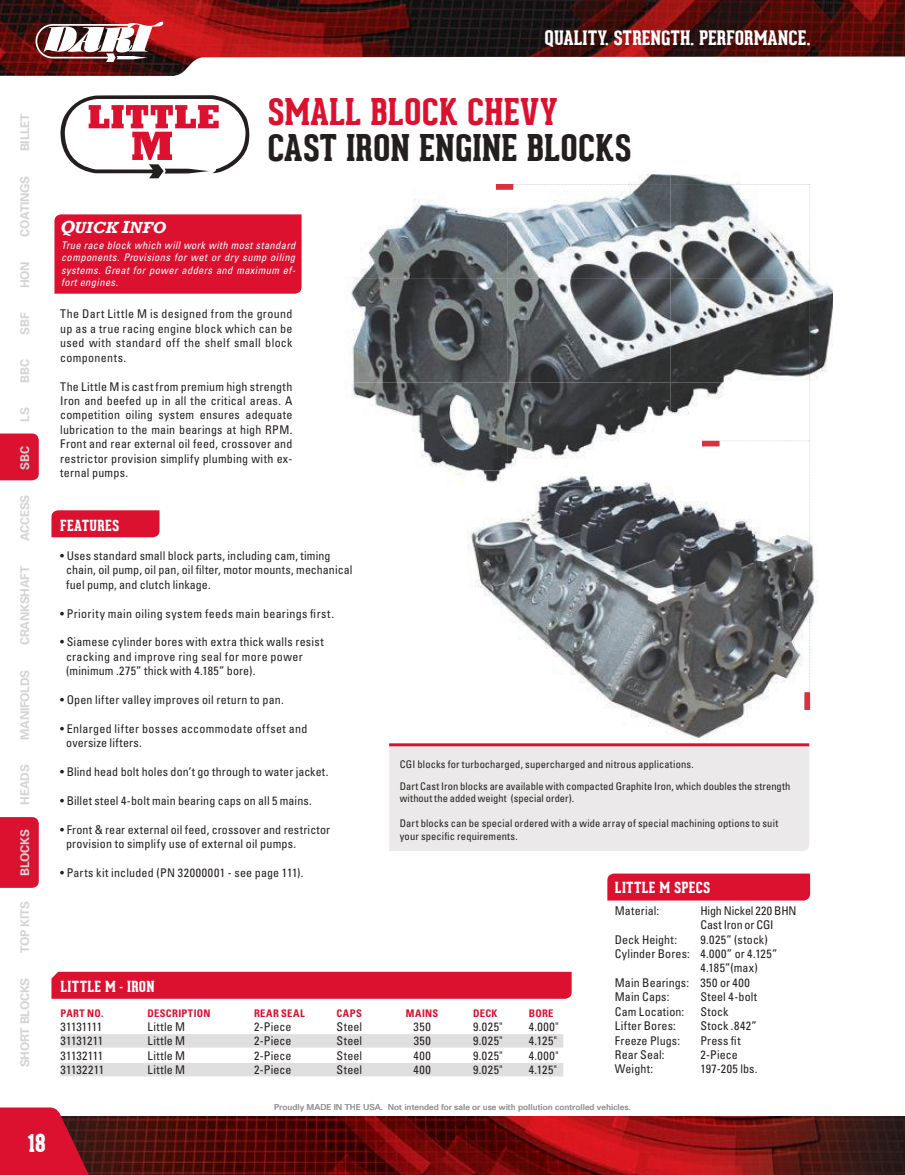
<style>
.page{position:relative;width:905px;height:1175px;background:#fff}
.page>*{position:absolute;margin:0;border:0;box-sizing:border-box;transform-origin:0 0}
.t1{font:800 36px "Geared Slab";color:#241f1f}
.t2{font:800 36px "Geared Slab";color:#db112f}
.t3{font:800 24px "Geared Slab";color:#fff}
.t4{font:800 19.5px "Geared Slab";color:#fff}
.t5{font:italic 700 16.5px "Rockwell";letter-spacing:.02em;color:#fff}
.t6{font:800 15px "Geared Slab";letter-spacing:.025em;color:#fff}
.t7{font:condensed 12px/14.4px "Univers";letter-spacing:.02em;color:#241f1f}
.t8{font:700 12px "Univers";letter-spacing:-.02em;color:#d5d4d5}
.t9{font:condensed 12px/14.4px "Univers";letter-spacing:-.01em;color:#241f1f}
.t10{font:condensed 12px "Univers";color:#241f1f}
.t11{font:condensed 12px "Univers";letter-spacing:-.03em;color:#241f1f}
.t12{font:condensed 10.5px/21.6px "Univers";letter-spacing:.01em;color:#241f1f}
.t13{font:italic condensed 10.5px/12.6px "Univers";letter-spacing:.035em;color:#fff;text-align:justify}
.t14{font:700 condensed 10.5px "Univers";letter-spacing:.03em;color:#db112f}
.t15{font:8.25px "Univers";color:#969698}
.s1{font-size:18px}
</style>
<div class="page">
<div style="left:389px;top:746px;width:420px;height:105px;background:#ebe9e9"></div>
<div style="left:51px;top:971px;width:520px;height:27px;background:#db112f"></div>
<div style="left:607px;top:873px;width:203px;height:27px;background:#db112f"></div>
<div style="left:60px;top:1034px;width:503px;height:13px;background:#e0dfdf"></div>
<div style="left:60px;top:1062px;width:503px;height:14px;background:#e0dfdf"></div>
<div style="left:54px;top:214px;width:247px;height:80px;background:#db112f"></div>
<svg style="left:60px;top:95px;width:189px;height:83px"></svg>
<div style="left:51px;top:510px;width:108px;height:27px;background:#db112f"></div>
<hr style="left:389px;top:743px;width:420px;height:3px;background:#db112f">
<img style="left:351px;top:174px;width:482px;height:302px">
<img style="left:351px;top:174px;width:319px;height:208px">
<img style="left:496px;top:184px;width:17px;height:5px">
<img style="left:467px;top:470px;width:351px;height:270px">
<img style="left:804px;top:706px;width:6px;height:4px">
<svg style="left:513px;top:184px;width:297px;height:522px"></svg>
<div style="left:0;top:433px;width:39px;height:47px;background:#db112f"></div>
<div style="left:0;top:817px;width:39px;height:70px;background:#db112f"></div>
<img style="left:0;top:0;width:904px;height:76px">
<img style="left:36px;top:22px;width:127px;height:40px">
<img style="left:102px;top:1116px;width:802px;height:58px">
<svg style="left:0;top:1107px;width:102px;height:67px;background:#b92136"></svg>
<h3 class="t4" style="left:544px;top:27px;width:267px">QUALITY. STRENGTH. PERFORMANCE.</h3>
<p class="t8" style="left:17px;top:151px;width:40px;rotate:-90deg">BILLET</p>
<p class="t8" style="left:17px;top:237px;width:62px;rotate:-90deg">COATINGS</p>
<p class="t8" style="left:17px;top:288px;width:28px;rotate:-90deg">HON</p>
<p class="t8" style="left:17px;top:335px;width:24px;rotate:-90deg">SBF</p>
<p class="t8" style="left:17px;top:383px;width:25px;rotate:-90deg">BBC</p>
<p class="t8" style="left:17px;top:422px;width:16px;rotate:-90deg">LS</p>
<p class="t8" style="left:17px;top:470px;width:25px;rotate:-90deg">SBC</p>
<p class="t8" style="left:17px;top:541px;width:48px;rotate:-90deg">ACCESS</p>
<p class="t8" style="left:17px;top:645px;width:81px;rotate:-90deg">CRANKSHAFT</p>
<p class="t8" style="left:17px;top:739px;width:72px;rotate:-90deg">MANIFOLDS</p>
<p class="t8" style="left:17px;top:804px;width:42px;rotate:-90deg">HEADS</p>
<p class="t8" style="left:17px;top:876px;width:48px;rotate:-90deg">BLOCKS</p>
<p class="t8" style="left:17px;top:953px;width:54px;rotate:-90deg">TOP KITS</p>
<p class="t8" style="left:17px;top:1067px;width:91px;rotate:-90deg">SHORT BLOCKS</p>
<h2 class="t3" style="left:27px;top:1129px;width:20px">18</h2>
<h1 class="t2" style="left:267px;top:92px;width:292px">SMALL BLOCK CHEVY</h1>
<h1 class="t1" style="left:267px;top:128px;width:366px">CAST IRON ENGINE BLOCKS</h1>
<h3 class="t5" style="left:60px;top:217px;width:107px"><span class="s1">Q</span>UICK <span class="s1">I</span>NFO</h3>
<p class="t13" style="left:61px;top:238px;width:236px">True race block which will work with most standard components. Provisions for wet or dry sump oiling systems. Great for power adders and maximum ef&shy;fort engines.</p>
<p class="t7" style="left:60px;top:307px;width:234px;text-align:justify">The Dart Little M is designed from the ground up as a true racing engine block which can be used with standard off the shelf small block components.</p>
<p class="t7" style="left:60px;top:379px;width:234px;text-align:justify">The Little M is cast from premium high strength Iron and beefed up in all the critical areas. A competition oiling system ensures adequate lubrication to the main bearings at high RPM.<br>Front and rear external oil feed, crossover and restrictor provision simplify plumbing with ex&shy;ternal pumps.</p>
<p class="t6" style="left:60px;top:516px;width:61px">FEATURES</p>
<p class="t7" style="left:66px;top:548px;width:287px;text-indent:-6px">• Uses standard small block parts, including cam, timing chain, oil pump, oil pan, oil filter, motor mounts, mechanical fuel pump, and clutch linkage.</p>
<p class="t7" style="left:60px;top:606px;width:275px">• Priority main oiling system feeds main bearings first.</p>
<p class="t7" style="left:66px;top:634px;width:259px;text-indent:-6px">• Siamese cylinder bores with extra thick walls resist cracking and improve ring seal for more power (minimum .275” thick with 4.185” bore).</p>
<p class="t7" style="left:60px;top:692px;width:225px">• Open lifter valley improves oil return to pan.</p>
<p class="t7" style="left:66px;top:721px;width:243px;text-indent:-6px">• Enlarged lifter bosses accommodate offset and oversize lifters.</p>
<p class="t7" style="left:60px;top:764px;width:270px">• Blind head bolt holes don’t go through to water jacket.</p>
<p class="t7" style="left:60px;top:793px;width:253px">• Billet steel 4-bolt main bearing caps on all 5 mains.</p>
<p class="t7" style="left:66px;top:822px;width:266px;text-indent:-6px">• Front &amp; rear external oil feed, crossover and restrictor provision to simplify use of external oil pumps.</p>
<p class="t7" style="left:60px;top:865px;width:245px">• Parts kit included (PN 32000001 - see page 111).</p>
<p class="t12" style="left:400px;top:753px;width:392px">CGI blocks for turbocharged, supercharged and nitrous applications.<br>Dart Cast Iron blocks are available with compacted Graphite Iron, which doubles the strength</p>
<p class="t12" style="left:400px;top:787px;width:176px">without the added weight (special order).</p>
<p class="t12" style="left:400px;top:817px;width:380px;line-height:12.6px">Dart blocks can be special ordered with a wide array of special machining options to suit your specific requirements.</p>
<p class="t6" style="left:61px;top:978px;width:96px">LITTLE M - IRON</p>
<p class="t14" style="left:60px;top:1006px;width:44px">PART NO.</p>
<p class="t14" style="left:147px;top:1006px;width:65px">DESCRIPTION</p>
<p class="t14" style="left:254px;top:1006px;width:52px">REAR SEAL</p>
<p class="t14" style="left:336px;top:1006px;width:27px">CAPS</p>
<p class="t14" style="left:406px;top:1006px;width:34px">MAINS</p>
<p class="t14" style="left:473px;top:1006px;width:26px">DECK</p>
<p class="t14" style="left:528px;top:1006px;width:26px">BORE</p>
<p class="t11" style="left:60px;top:1019px;width:43px">31131111</p>
<p class="t7" style="left:147px;top:1019px;width:39px">Little M</p>
<p class="t7" style="left:254px;top:1019px;width:39px">2-Piece</p>
<p class="t7" style="left:336px;top:1019px;width:27px">Steel</p>
<p class="t7" style="left:413px;top:1019px;width:19px">350</p>
<p class="t7" style="left:473px;top:1019px;width:31px">9.025"</p>
<p class="t7" style="left:528px;top:1019px;width:31px">4.000"</p>
<p class="t10" style="left:60px;top:1033px;width:44px">31131211</p>
<p class="t7" style="left:147px;top:1033px;width:39px">Little M</p>
<p class="t7" style="left:254px;top:1033px;width:39px">2-Piece</p>
<p class="t7" style="left:336px;top:1033px;width:27px">Steel</p>
<p class="t7" style="left:413px;top:1033px;width:19px">350</p>
<p class="t7" style="left:473px;top:1033px;width:31px">9.025"</p>
<p class="t7" style="left:528px;top:1033px;width:30px">4.125"</p>
<p class="t10" style="left:60px;top:1047px;width:44px">31132111</p>
<p class="t7" style="left:147px;top:1048px;width:39px">Little M</p>
<p class="t7" style="left:254px;top:1048px;width:39px">2-Piece</p>
<p class="t7" style="left:336px;top:1048px;width:27px">Steel</p>
<p class="t7" style="left:413px;top:1048px;width:19px">400</p>
<p class="t7" style="left:473px;top:1048px;width:31px">9.025"</p>
<p class="t7" style="left:528px;top:1048px;width:31px">4.000"</p>
<p class="t7" style="left:60px;top:1062px;width:45px">31132211</p>
<p class="t7" style="left:147px;top:1062px;width:39px">Little M</p>
<p class="t7" style="left:254px;top:1062px;width:39px">2-Piece</p>
<p class="t7" style="left:336px;top:1062px;width:27px">Steel</p>
<p class="t7" style="left:413px;top:1062px;width:19px">400</p>
<p class="t7" style="left:473px;top:1062px;width:31px">9.025"</p>
<p class="t7" style="left:528px;top:1062px;width:30px">4.125"</p>
<p class="t6" style="left:615px;top:879px;width:97px">LITTLE M SPECS</p>
<p class="t7" style="left:615px;top:903px;width:46px">Material:</p>
<p class="t9" style="left:700px;top:903px;width:98px">High Nickel 220 BHN<br>Cast Iron or CGI</p>
<p class="t7" style="left:615px;top:931px;width:64px">Deck Height:</p>
<p class="t7" style="left:700px;top:931px;width:69px">9.025” (stock)</p>
<p class="t7" style="left:615px;top:946px;width:164px">Cylinder Bores: 4.000” or 4.125”</p>
<p class="t7" style="left:700px;top:960px;width:59px">4.185”(max)</p>
<p class="t7" style="left:615px;top:975px;width:136px">Main Bearings: 350 or 400</p>
<p class="t7" style="left:615px;top:989px;width:56px">Main Caps:</p>
<p class="t7" style="left:700px;top:989px;width:58px">Steel 4-bolt</p>
<p class="t7" style="left:615px;top:1003px;width:71px">Cam Location:</p>
<p class="t7" style="left:700px;top:1003px;width:30px">Stock</p>
<p class="t7" style="left:615px;top:1018px;width:63px">Lifter Bores:</p>
<p class="t7" style="left:700px;top:1018px;width:58px">Stock .842”</p>
<p class="t7" style="left:615px;top:1032px;width:67px">Freeze Plugs:</p>
<p class="t7" style="left:700px;top:1032px;width:42px">Press fit</p>
<p class="t10" style="left:615px;top:1047px;width:51px">Rear Seal:</p>
<p class="t7" style="left:700px;top:1047px;width:39px">2-Piece</p>
<p class="t7" style="left:615px;top:1061px;width:40px">Weight:</p>
<p class="t7" style="left:700px;top:1061px;width:59px">197-205 lbs.</p>
<p class="t15" style="left:274px;top:1101px;width:358px">Proudly MADE IN THE USA. Not intended for sale or use with pollution controlled vehicles.</p>
</div>
